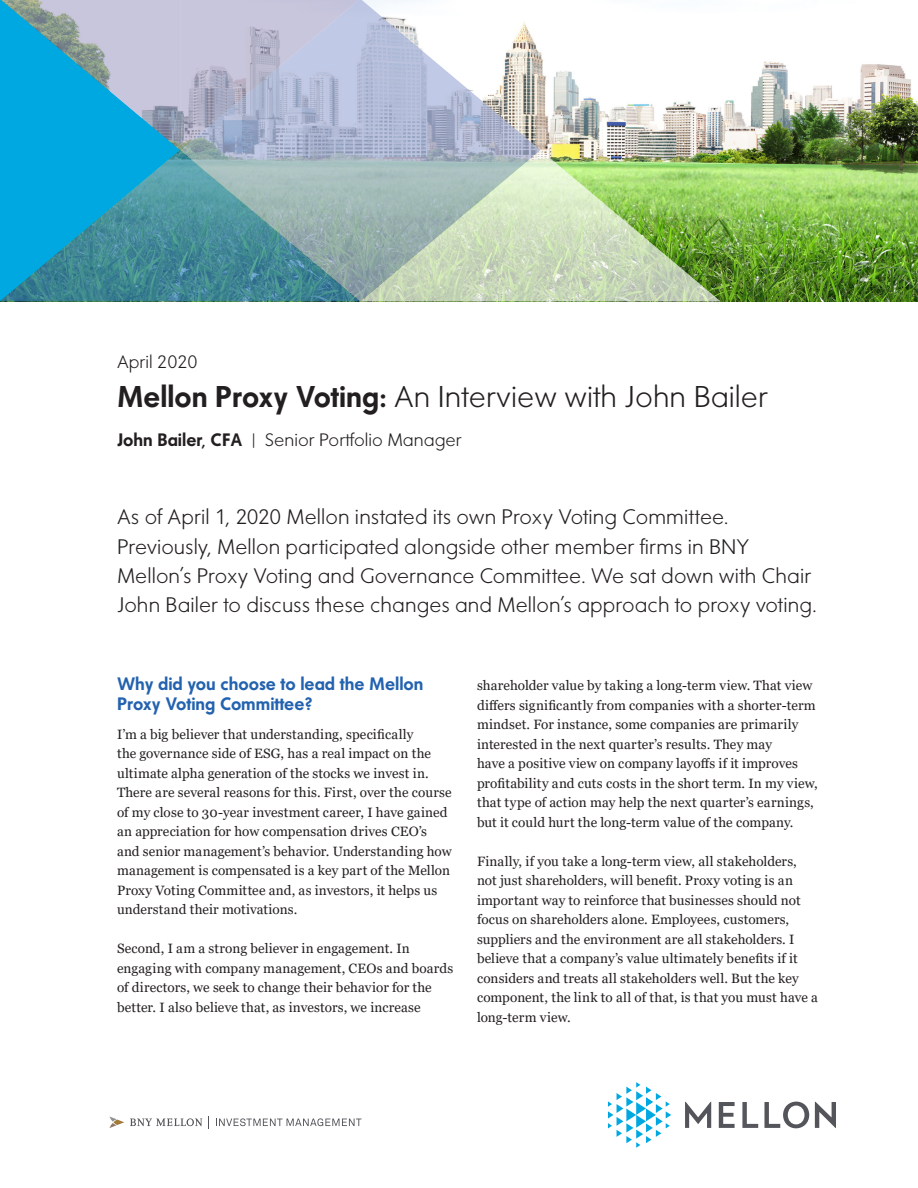
<style>
.page{position:relative;width:918px;height:1188px;background:#fff}
.page>*{position:absolute;margin:0;border:0;box-sizing:border-box;transform-origin:0 0}
.Section_Header{font:300 30px "Primana Pro";color:#231f20}
.Body{font:300 21px/29.2px "Primana Pro";letter-spacing:.005em;color:#231f20}
.Section_Header-2{font:500 18px/19.5px "Primana Pro";color:#2362af}
.Section_Header-3{font:300 18px "Primana Pro";color:#231f20}
.Body-2{font:13.5px/19.5px "Georgia";letter-spacing:.01em;color:#231f20}
.s1{font-weight:500}
</style>
<div class="page">
<img style="left:541px;top:53px;width:377px;height:248px">
<svg style="left:360px;top:0;width:181px;height:150px"></svg>
<svg style="left:0;top:0;width:360px;height:150px;background:#89b6d4"></svg>
<svg style="left:0;top:150px;width:360px;height:151px;background:#4a9db2"></svg>
<img style="left:360px;top:150px;width:361px;height:151px">
<svg style="left:216px;top:1118px;width:145px;height:8px"></svg>
<svg style="left:208px;top:1116px;width:1px;height:13px"></svg>
<svg style="left:110px;top:1117px;width:14px;height:11px"></svg>
<svg style="left:130px;top:1118px;width:72px;height:8px"></svg>
<svg style="left:608px;top:1082px;width:63px;height:66px"></svg>
<svg style="left:719px;top:1102px;width:16px;height:26px"></svg>
<svg style="left:742px;top:1102px;width:16px;height:26px"></svg>
<svg style="left:764px;top:1102px;width:45px;height:26px"></svg>
<svg style="left:685px;top:1102px;width:26px;height:26px"></svg>
<svg style="left:815px;top:1102px;width:21px;height:26px"></svg>
<p class="Section_Header-3" style="left:117px;top:352px;width:82px">April 2020</p>
<p class="Section_Header" style="left:117px;top:379px;width:653px"><span class="s1">Mellon Proxy Voting:</span> An Interview with John Bailer</p>
<p class="Section_Header-3" style="left:117px;top:430px;width:347px"><span class="s1">John Bailer, CFA</span> | Senior Portfolio Manager</p>
<p class="Body" style="left:117px;top:503px;width:702px">As of April 1, 2020 Mellon instated its own Proxy Voting Committee.<br>Previously, Mellon participated alongside other member firms in BNY Mellon’s Proxy Voting and Governance Committee. We sat down with Chair John Bailer to discuss these changes and Mellon’s approach to proxy voting.</p>
<p class="Section_Header-2" style="left:117px;top:674px;width:308px">Why did you choose to lead the Mellon<br>Proxy Voting Committee?</p>
<p class="Body-2" style="left:117px;top:725px;width:336px">I’m a big believer that understanding, specifically<br>the governance side of ESG, has a real impact on the ultimate alpha generation of the stocks we invest in.<br>There are several reasons for this. First, over the course of my close to 30-year investment career, I have gained an appreciation for how compensation drives CEO’s and senior management’s behavior. Understanding how management is compensated is a key part of the Mellon Proxy Voting Committee and, as investors, it helps us understand their motivations.</p>
<p class="Body-2" style="left:117px;top:939px;width:338px">Second, I am a strong believer in engagement. In engaging with company management, CEOs and boards of directors, we seek to change their behavior for the better. I also believe that, as investors, we increase</p>
<p class="Body-2" style="left:477px;top:676px;width:342px">shareholder value by taking a long-term view. That view differs significantly from companies with a shorter-term mindset. For instance, some companies are primarily interested in the next quarter’s results. They may<br>have a positive view on company layoffs if it improves profitability and cuts costs in the short term. In my view, that type of action may help the next quarter’s earnings, but it could hurt the long-term value of the company.</p>
<p class="Body-2" style="left:477px;top:851px;width:343px">Finally, if you take a long-term view, all stakeholders, not just shareholders, will benefit. Proxy voting is an important way to reinforce that businesses should not focus on shareholders alone. Employees, customers, suppliers and the environment are all stakeholders. I believe that a company’s value ultimately benefits if it considers and treats all stakeholders well. But the key component, the link to all of that, is that you must have a long-term view.</p>
</div>
